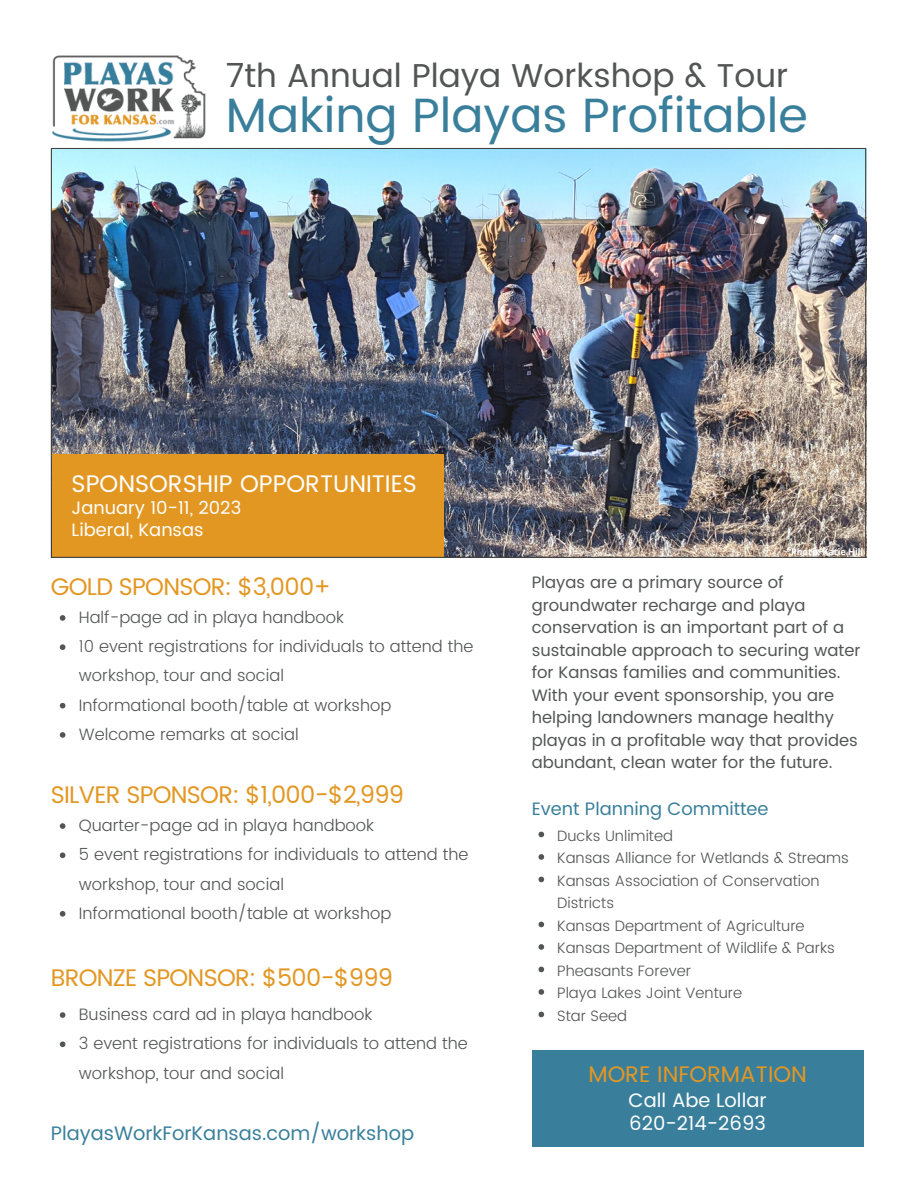
<style>
.page{position:relative;width:918px;height:1188px;background:#fff}
.page>*{position:absolute;margin:0;border:0;box-sizing:border-box;transform-origin:0 0}
.t1{font:48px "Poppins";color:#397f9b}
.t2{font:33px "Poppins";color:#535454}
.t3{font:24px "Poppins";letter-spacing:-.03em;color:#e39723}
.t4{font:24px "Poppins";color:#fff}
.t5{font:22.5px "Poppins";color:#e39723}
.t6{font:19.5px "Poppins";color:#397f9b}
.t7{font:19.5px/22.5px "Poppins";color:#fff}
.t8{font:18px/21.3px "Poppins";color:#fff}
.t9{font:18px "Poppins";color:#397f9b}
.t10{font:300 16.5px/29.2px "Poppins";color:#535454}
.t11{font:16.5px/22.5px "Poppins";color:#535454}
.t12{font:300 15px/22.5px "Poppins";color:#535454}
.t13{font:700 9px "Open Sans";color:#fff}
</style>
<div class="page">
<hr style="left:51px;top:148px;width:815px;height:1px;background:#404040">
<img style="left:52px;top:149px;width:813px;height:408px">
<div style="left:52px;top:454px;width:391px;height:104px;background:#e39723"></div>
<hr style="left:51px;top:557px;width:815px;height:1px;background:#404040">
<img style="left:52px;top:55px;width:154px;height:87px">
<hr style="left:865px;top:149px;width:1px;height:408px;background:#404040">
<hr style="left:51px;top:149px;width:1px;height:408px;background:#404040">
<div style="left:532px;top:1050px;width:332px;height:97px;background:#397f9b"></div>
<svg style="left:60px;top:615px;width:5px;height:6px"></svg>
<svg style="left:60px;top:644px;width:5px;height:6px"></svg>
<svg style="left:60px;top:703px;width:5px;height:5px"></svg>
<svg style="left:60px;top:732px;width:5px;height:6px"></svg>
<svg style="left:60px;top:823px;width:5px;height:6px"></svg>
<svg style="left:60px;top:852px;width:5px;height:6px"></svg>
<svg style="left:60px;top:911px;width:5px;height:6px"></svg>
<svg style="left:60px;top:1012px;width:5px;height:6px"></svg>
<svg style="left:60px;top:1041px;width:5px;height:6px"></svg>
<svg style="left:539px;top:832px;width:5px;height:5px"></svg>
<svg style="left:539px;top:854px;width:5px;height:6px"></svg>
<svg style="left:539px;top:877px;width:5px;height:5px"></svg>
<svg style="left:539px;top:922px;width:5px;height:5px"></svg>
<svg style="left:539px;top:944px;width:5px;height:6px"></svg>
<svg style="left:539px;top:967px;width:5px;height:5px"></svg>
<svg style="left:539px;top:989px;width:5px;height:6px"></svg>
<svg style="left:539px;top:1012px;width:5px;height:5px"></svg>
<h2 class="t2" style="left:226px;top:56px;width:564px">7th Annual Playa Workshop &amp; Tour</h2>
<h1 class="t1" style="left:226px;top:87px;width:583px">Making Playas Profitable</h1>
<h3 class="t4" style="left:72px;top:469px;width:347px">SPONSORSHIP OPPORTUNITIES</h3>
<p class="t8" style="left:72px;top:497px;width:171px">January 10-11, 2023<br>Liberal, Kansas</p>
<h3 class="t3" style="left:51px;top:573px;width:282px">GOLD SPONSOR: $3,000+</h3>
<p class="t10" style="left:79px;top:603px;width:396px">Half-page ad in playa handbook<br>10 event registrations for individuals to attend the workshop, tour and social<br>Informational booth/table at workshop<br>Welcome remarks at social</p>
<h3 class="t3" style="left:51px;top:781px;width:355px">SILVER SPONSOR: $1,000-$2,999</h3>
<p class="t10" style="left:79px;top:811px;width:391px">Quarter-page ad in playa handbook<br>5 event registrations for individuals to attend the workshop, tour and social<br>Informational booth/table at workshop</p>
<h3 class="t3" style="left:51px;top:964px;width:344px">BRONZE SPONSOR: $500-$999</h3>
<p class="t10" style="left:79px;top:1000px;width:390px">Business card ad in playa handbook<br>3 event registrations for individuals to attend the workshop, tour and social</p>
<p class="t6" style="left:51px;top:1122px;width:365px">PlayasWorkForKansas.com/workshop</p>
<p class="t13" style="left:791px;top:545px;width:74px">Photo: Katie Hill</p>
<p class="t11" style="left:532px;top:571px;width:330px">Playas are a primary source of groundwater recharge and playa conservation is an important part of a sustainable approach to securing water for Kansas families and communities.<br>With your event sponsorship, you are helping landowners manage healthy playas in a profitable way that provides abundant, clean water for the future.</p>
<p class="t9" style="left:532px;top:798px;width:238px">Event Planning Committee</p>
<p class="t12" style="left:557px;top:824px;width:293px">Ducks Unlimited<br>Kansas Alliance for Wetlands &amp; Streams<br>Kansas Association of Conservation<br>Districts<br>Kansas Department of Agriculture<br>Kansas Department of Wildlife &amp; Parks<br>Pheasants Forever<br>Playa Lakes Joint Venture<br>Star Seed</p>
<h3 class="t5" style="left:588px;top:1061px;width:220px">MORE INFORMATION</h3>
<p class="t7" style="left:629px;top:1089px;width:140px">Call Abe Lollar<br>620-214-2693</p>
</div>
